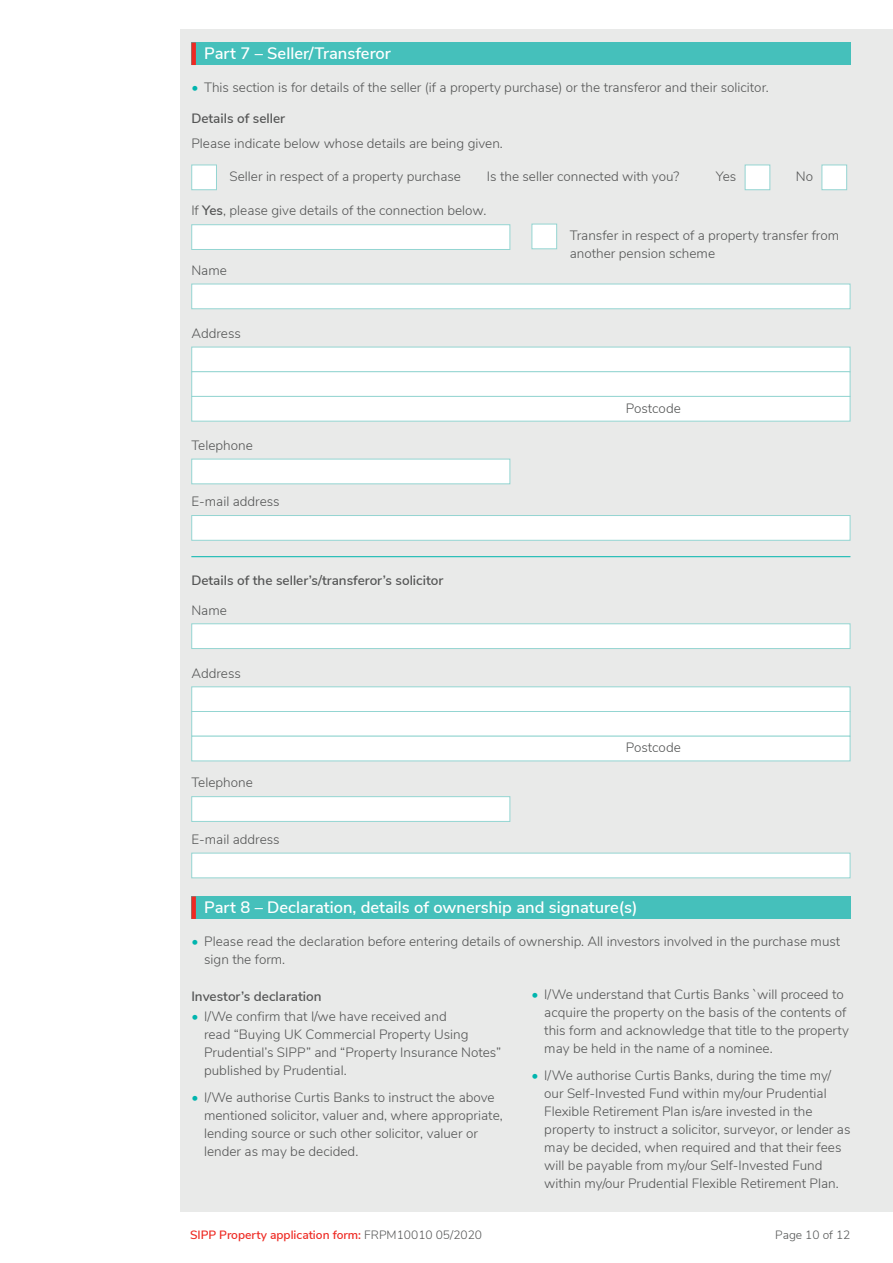
<style>
.page{position:relative;width:893px;height:1263px;background:#fff}
.page>*{position:absolute;margin:0;border:0;box-sizing:border-box;transform-origin:0 0}
.t1{font:600 16.5px "Nunito Sans";color:#fff}
.t2{font:300 13.5px/18px "Nunito Sans";color:#545555}
.t3{font:600 13.5px "Nunito Sans";color:#545555}
.t4{font:600 12px "Nunito Sans";color:#ee2a23}
.t5{font:300 12px "Nunito Sans";color:#545555}
.s1{color:#00b5ae}
.s2{font-weight:600}
.s3{font-weight:300;color:#545555}
</style>
<div class="page">
<div style="left:181px;top:30px;width:712px;height:1182px;background:#e9eae9"></div>
<div style="left:191px;top:284px;width:659px;height:25px;background:#fff;border:1px solid #94d5d2"></div>
<div style="left:191px;top:623px;width:659px;height:26px;background:#fff;border:1px solid #94d5d2"></div>
<div style="left:191px;top:224px;width:319px;height:26px;background:#fff;border:1px solid #94d5d2"></div>
<div style="left:191px;top:347px;width:659px;height:25px;background:#fff;border:1px solid #94d5d2"></div>
<div style="left:191px;top:371px;width:659px;height:26px;background:#fff;border:1px solid #94d5d2"></div>
<div style="left:191px;top:396px;width:659px;height:25px;background:#fff;border:1px solid #94d5d2"></div>
<div style="left:191px;top:686px;width:659px;height:26px;background:#fff;border:1px solid #94d5d2"></div>
<div style="left:191px;top:711px;width:659px;height:26px;background:#fff;border:1px solid #94d5d2"></div>
<div style="left:191px;top:736px;width:659px;height:25px;background:#fff;border:1px solid #94d5d2"></div>
<div style="left:191px;top:459px;width:319px;height:25px;background:#fff;border:1px solid #94d5d2"></div>
<div style="left:191px;top:796px;width:319px;height:26px;background:#fff;border:1px solid #94d5d2"></div>
<div style="left:191px;top:515px;width:659px;height:26px;background:#fff;border:1px solid #94d5d2"></div>
<div style="left:191px;top:853px;width:659px;height:25px;background:#fff;border:1px solid #94d5d2"></div>
<hr style="left:191px;top:556px;width:659px;height:1px;background:#00b5ae">
<div style="left:191px;top:43px;width:659px;height:22px;background:#45c0bb"></div>
<div style="left:191px;top:43px;width:5px;height:22px;background:#ee2a23"></div>
<div style="left:191px;top:896px;width:659px;height:23px;background:#45c0bb"></div>
<div style="left:191px;top:896px;width:5px;height:23px;background:#ee2a23"></div>
<div style="left:191px;top:165px;width:26px;height:25px;background:#fff;border:1px solid #94d5d2"></div>
<div style="left:531px;top:224px;width:26px;height:25px;background:#fff;border:1px solid #94d5d2"></div>
<div style="left:821px;top:165px;width:26px;height:25px;background:#fff;border:1px solid #94d5d2"></div>
<div style="left:745px;top:165px;width:25px;height:25px;background:#fff;border:1px solid #94d5d2"></div>
<p class="t1" style="left:204px;top:41px;width:188px">Part 7 – Seller/Transferor</p>
<p class="t2" style="left:191px;top:77px;width:579px"><span class="s1">•</span> This section is for details of the seller (if a property purchase) or the transferor and their solicitor.</p>
<p class="t3" style="left:191px;top:108px;width:95px">Details of seller</p>
<p class="t2" style="left:191px;top:134px;width:313px">Please indicate below whose details are being given.</p>
<p class="t2" style="left:230px;top:167px;width:233px">Seller in respect of a property purchase</p>
<p class="t2" style="left:487px;top:167px;width:194px">Is the seller connected with you?</p>
<p class="t2" style="left:716px;top:167px;width:22px">Yes</p>
<p class="t2" style="left:796px;top:167px;width:19px">No</p>
<p class="t2" style="left:191px;top:201px;width:296px">If <span class="s2">Yes</span>, please give details of the connection below.</p>
<p class="t2" style="left:191px;top:260px;width:37px">Name</p>
<p class="t2" style="left:191px;top:323px;width:51px">Address</p>
<p class="t2" style="left:191px;top:435px;width:63px">Telephone</p>
<p class="t2" style="left:191px;top:492px;width:90px">E-mail address</p>
<p class="t3" style="left:191px;top:570px;width:253px">Details of the seller’s/transferor’s solicitor</p>
<p class="t2" style="left:191px;top:600px;width:37px">Name</p>
<p class="t2" style="left:191px;top:663px;width:51px">Address</p>
<p class="t2" style="left:191px;top:773px;width:63px">Telephone</p>
<p class="t2" style="left:191px;top:829px;width:90px">E-mail address</p>
<p class="t2" style="left:570px;top:226px;width:271px">Transfer in respect of a property transfer from another pension scheme</p>
<p class="t2" style="left:626px;top:398px;width:57px">Postcode</p>
<p class="t2" style="left:626px;top:738px;width:57px">Postcode</p>
<p class="t1" style="left:204px;top:895px;width:435px">Part 8 – Declaration, details of ownership and signature(s)</p>
<p class="t2" style="left:204px;top:932px;width:638px;text-indent:-13px"><span class="s1">•</span> Please read the declaration before entering details of ownership. All investors involved in the purchase must sign the form.</p>
<p class="t3" style="left:191px;top:986px;width:132px">Investor’s declaration</p>
<p class="t2" style="left:204px;top:1007px;width:298px;text-indent:-13px"><span class="s1">•</span> I/We confirm that I/we have received and<br>read “Buying UK Commercial Property Using Prudential’s SIPP” and “Property Insurance Notes” published by Prudential.</p>
<p class="t2" style="left:204px;top:1087px;width:300px;text-indent:-13px"><span class="s1">•</span> I/We authorise Curtis Banks to instruct the above mentioned solicitor, valuer and, where appropriate, lending source or such other solicitor, valuer or lender as may be decided.</p>
<p class="t2" style="left:544px;top:984px;width:306px;text-indent:-13px"><span class="s1">•</span> I/We understand that Curtis Banks `will proceed to acquire the property on the basis of the contents of this form and acknowledge that title to the property may be held in the name of a nominee.</p>
<p class="t2" style="left:544px;top:1065px;width:308px;text-indent:-13px"><span class="s1">•</span> I/We authorise Curtis Banks, during the time my/ our Self-Invested Fund within my/our Prudential Flexible Retirement Plan is/are invested in the property to instruct a solicitor, surveyor, or lender as may be decided, when required and that their fees will be payable from my/our Self-Invested Fund within my/our Prudential Flexible Retirement Plan.</p>
<p class="t4" style="left:190px;top:1226px;width:294px">SIPP Property application form: <span class="s3">FRPM10010 05/2020</span></p>
<p class="t5" style="left:775px;top:1226px;width:77px">Page 10 of 12</p>
</div>
